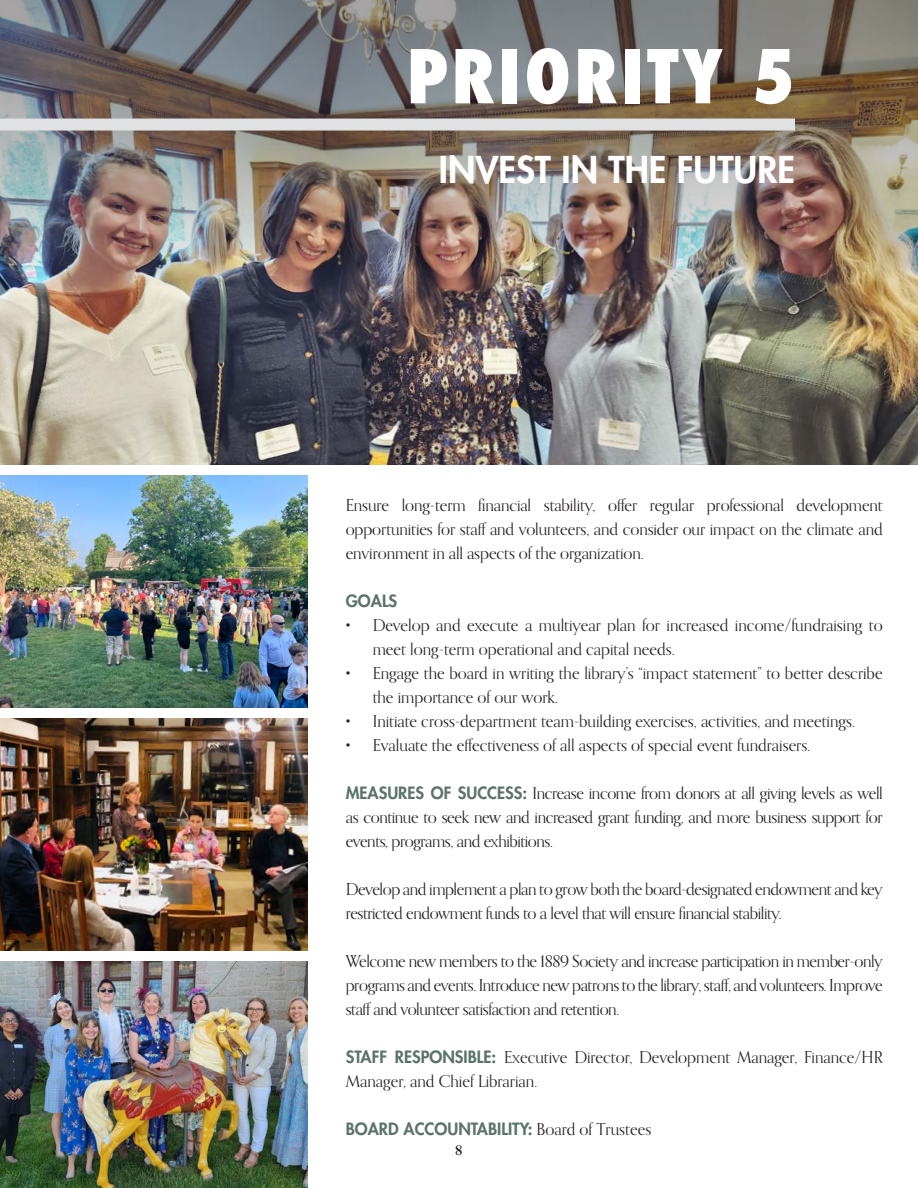
<style>
.page{position:relative;width:918px;height:1188px;background:#fff}
.page>*{position:absolute;margin:0;border:0;box-sizing:border-box;transform-origin:0 0}
.TOC_Header_Text{font:800 condensed 72px "Futura";letter-spacing:.05em;color:#fff}
.TOC_Header_Text-2{font:800 36px "Futura Std";color:#fff}
.Body_Text_-_For_Excerpt{font:16.5px/24px "Orpheus Pro";letter-spacing:-.005em;color:#231f20;text-align:justify}
.Body_Text_-_For_Excerpt-2{font:16.5px/24px "Orpheus Pro";letter-spacing:-.025em;color:#231f20}
.Body_Text_-_For_Excerpt-3{font:800 16.5px "Futura Std";color:#5b736c}
.t1{font:700 13.5px "Orpheus Pro";color:#231f20}
.s1{font-family:"Futura Std";font-weight:800;color:#5b736c}
.s2{font-family:"Orpheus Pro";font-weight:400;color:#231f20}
</style>
<div class="page">
<img style="left:0;top:286px;width:918px;height:179px">
<img style="left:0;top:0;width:918px;height:286px">
<img style="left:0;top:476px;width:308px;height:232px">
<img style="left:0;top:718px;width:308px;height:233px">
<img style="left:0;top:961px;width:308px;height:227px">
<div style="left:0;top:119px;width:795px;height:12px;background:#e0e1e3"></div>
<p class="TOC_Header_Text" style="left:407px;top:28px;width:390px">PRIORITY 5</p>
<p class="TOC_Header_Text-2" style="left:439px;top:147px;width:358px">INVEST IN THE FUTURE</p>
<p class="Body_Text_-_For_Excerpt" style="left:346px;top:493px;width:539px">Ensure long-term financial stability, offer regular professional development opportunities for staff and volunteers, and consider our impact on the climate and environment in all aspects of the organization.</p>
<p class="Body_Text_-_For_Excerpt-3" style="left:346px;top:591px;width:53px">GOALS</p>
<p class="Body_Text_-_For_Excerpt" style="left:373px;top:613px;width:511px;text-indent:-27px">• Develop and execute a multiyear plan for increased income/fundraising to meet long-term operational and capital needs.</p>
<p class="Body_Text_-_For_Excerpt" style="left:373px;top:661px;width:511px;text-indent:-27px">• Engage the board in writing the library’s “impact statement” to better describe the importance of our work.</p>
<p class="Body_Text_-_For_Excerpt" style="left:346px;top:709px;width:511px">• Initiate cross-department team-building exercises, activities, and meetings.</p>
<p class="Body_Text_-_For_Excerpt" style="left:346px;top:733px;width:466px">• Evaluate the effectiveness of all aspects of special event fundraisers.</p>
<p class="Body_Text_-_For_Excerpt" style="left:346px;top:781px;width:539px"><span class="s1">MEASURES OF SUCCESS:</span> Increase income from donors at all giving levels as well as continue to seek new and increased grant funding, and more business support for events, programs, and exhibitions.</p>
<p class="Body_Text_-_For_Excerpt-2" style="left:346px;top:877px;width:538px">Develop and implement a plan to grow both the board-designated endowment and key restricted endowment funds to a level that will ensure financial stability.</p>
<p class="Body_Text_-_For_Excerpt" style="left:346px;top:949px;width:539px">Welcome new members to the 1889 Society and increase participation in member-only programs and events. Introduce new patrons to the library, staff, and volunteers. Improve staff and volunteer satisfaction and retention.</p>
<p class="Body_Text_-_For_Excerpt" style="left:346px;top:1045px;width:539px"><span class="s1">STAFF RESPONSIBLE:</span> Executive Director, Development Manager, Finance/HR<br>Manager, and Chief Librarian.</p>
<p class="Body_Text_-_For_Excerpt-3" style="left:346px;top:1119px;width:307px">BOARD ACCOUNTABILITY: <span class="s2">Board of Trustees</span></p>
<p class="t1" style="left:455px;top:1141px;width:9px">8</p>
</div>
